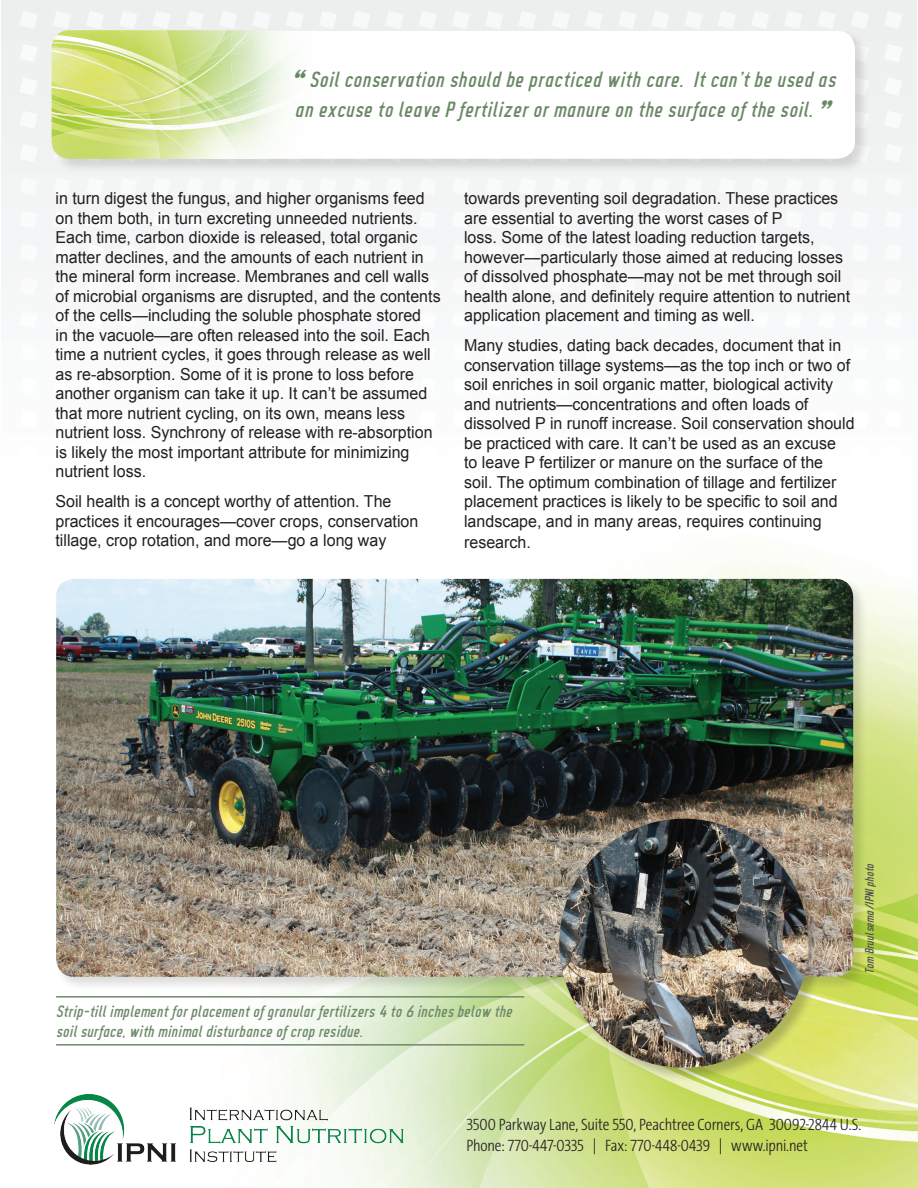
<style>
.page{position:relative;width:918px;height:1188px;background:#fff}
.page>*{position:absolute;margin:0;border:0;box-sizing:border-box;transform-origin:0 0}
.t1{font:italic 24px/30px "CA Geheimagent Normal";color:#6b8866}
.t2{font:italic 18px/19.5px "CA Geheimagent Normal";letter-spacing:-.01em;color:#6d8a69}
.t3{font:16.5px/19.5px "Arial";color:#231f20}
.t4{font:300 16.5px/21px "The Sans Cd OF3";letter-spacing:-.005em;color:#231f20}
.t5{font:italic 13.5px "CA Geheimagent Normal";letter-spacing:-.015em;color:#505052}
.s1{font-size:49.5px}
</style>
<div class="page">
<img style="left:288px;top:553px;width:630px;height:635px">
<div style="left:50px;top:29px;width:820px;height:144px;background:#231f20;opacity:.15"></div>
<svg style="left:347px;top:31px;width:508px;height:128px"></svg>
<img style="left:316px;top:72px;width:10px;height:7px">
<img style="left:268px;top:133px;width:58px;height:26px">
<img style="left:282px;top:30px;width:12px;height:28px">
<img style="left:316px;top:69px;width:10px;height:3px">
<img style="left:316px;top:79px;width:10px;height:7px">
<img style="left:282px;top:85px;width:43px;height:12px">
<img style="left:316px;top:30px;width:10px;height:39px">
<img style="left:294px;top:30px;width:30px;height:32px">
<svg style="left:326px;top:30px;width:21px;height:129px"></svg>
<img style="left:282px;top:97px;width:64px;height:36px">
<svg style="left:265px;top:155px;width:3px;height:4px"></svg>
<img style="left:52px;top:30px;width:38px;height:12px">
<img style="left:52px;top:117px;width:38px;height:42px">
<img style="left:52px;top:116px;width:19px;height:1px">
<img style="left:52px;top:92px;width:38px;height:6px">
<img style="left:76px;top:90px;width:14px;height:7px">
<img style="left:52px;top:72px;width:38px;height:18px">
<img style="left:78px;top:118px;width:12px;height:9px">
<img style="left:71px;top:116px;width:19px;height:2px">
<img style="left:52px;top:100px;width:38px;height:16px">
<svg style="left:52px;top:94px;width:16px;height:12px"></svg>
<img style="left:52px;top:42px;width:2px;height:8px">
<img style="left:52px;top:50px;width:38px;height:22px">
<img style="left:52px;top:88px;width:19px;height:3px">
<img style="left:65px;top:89px;width:19px;height:4px">
<svg style="left:52px;top:86px;width:12px;height:2px"></svg>
<img style="left:79px;top:93px;width:11px;height:4px">
<img style="left:52px;top:77px;width:38px;height:9px">
<img style="left:52px;top:122px;width:27px;height:11px">
<img style="left:66px;top:130px;width:24px;height:14px">
<img style="left:54px;top:35px;width:36px;height:20px">
<img style="left:254px;top:30px;width:28px;height:23px">
<img style="left:254px;top:53px;width:28px;height:8px">
<img style="left:254px;top:61px;width:7px;height:2px">
<img style="left:265px;top:97px;width:17px;height:36px">
<img style="left:265px;top:138px;width:9px;height:17px">
<img style="left:261px;top:59px;width:8px;height:4px">
<img style="left:254px;top:63px;width:15px;height:8px">
<img style="left:254px;top:30px;width:7px;height:22px">
<img style="left:257px;top:91px;width:25px;height:6px">
<img style="left:254px;top:102px;width:27px;height:18px">
<img style="left:254px;top:93px;width:21px;height:17px">
<svg style="left:269px;top:58px;width:47px;height:36px"></svg>
<img style="left:254px;top:71px;width:28px;height:20px">
<img style="left:254px;top:90px;width:3px;height:8px">
<img style="left:265px;top:126px;width:11px;height:12px">
<img style="left:254px;top:114px;width:11px;height:45px">
<svg style="left:90px;top:30px;width:164px;height:129px;background:#d6e499"></svg>
<div style="left:56px;top:578px;width:812px;height:413px;background:#231f20;opacity:.15"></div>
<img style="left:56px;top:579px;width:797px;height:398px">
<hr style="left:56px;top:996px;width:468px;height:2px;background:#6d8a69">
<hr style="left:56px;top:1044px;width:468px;height:2px;background:#6d8a69">
<div style="left:558px;top:818px;width:265px;height:264px;background:#231f20;opacity:.25"></div>
<img style="left:559px;top:819px;width:249px;height:249px;border-radius:125px">
<img style="left:54px;top:1095px;width:350px;height:70px">
<h1 class="t1" style="left:288px;top:65px;width:549px"><span class="s1">“</span> Soil conservation should be practiced with care. It can’t be used as an excuse to leave P fertilizer or manure on the surface of the soil.<span class="s1">”</span></h1>
<p class="t3" style="left:56px;top:189px;width:387px">in turn digest the fungus, and higher organisms feed on them both, in turn excreting unneeded nutrients.<br>Each time, carbon dioxide is released, total organic matter declines, and the amounts of each nutrient in the mineral form increase. Membranes and cell walls of microbial organisms are disrupted, and the contents of the cells—including the soluble phosphate stored<br>in the vacuole—are often released into the soil. Each time a nutrient cycles, it goes through release as well as re-absorption. Some of it is prone to loss before another organism can take it up. It can’t be assumed that more nutrient cycling, on its own, means less nutrient loss. Synchrony of release with re-absorption is likely the most important attribute for minimizing nutrient loss.</p>
<p class="t3" style="left:56px;top:492px;width:364px">Soil health is a concept worthy of attention. The practices it encourages—cover crops, conservation tillage, crop rotation, and more—go a long way</p>
<p class="t3" style="left:464px;top:189px;width:388px">towards preventing soil degradation. These practices are essential to averting the worst cases of P<br>loss. Some of the latest loading reduction targets, however—particularly those aimed at reducing losses of dissolved phosphate—may not be met through soil health alone, and definitely require attention to nutrient application placement and timing as well.</p>
<p class="t3" style="left:464px;top:336px;width:392px">Many studies, dating back decades, document that in conservation tillage systems—as the top inch or two of soil enriches in soil organic matter, biological activity and nutrients—concentrations and often loads of dissolved P in runoff increase. Soil conservation should be practiced with care. It can’t be used as an excuse<br>to leave P fertilizer or manure on the surface of the soil. The optimum combination of tillage and fertilizer placement practices is likely to be specific to soil and landscape, and in many areas, requires continuing</p>
<p class="t3" style="left:464px;top:532px;width:68px">research.</p>
<p class="t2" style="left:56px;top:1002px;width:458px">Strip-till implement for placement of granular fertilizers 4 to 6 inches below the soil surface, with minimal disturbance of crop residue.</p>
<p class="t5" style="left:863px;top:974px;width:112px;rotate:-90deg">Tom Bruulsema/IPNI photo</p>
<p class="t4" style="left:466px;top:1115px;width:396px">3500 Parkway Lane, Suite 550, Peachtree Corners, GA 30092-2844 U.S.<br>Phone: 770-447-0335 | Fax: 770-448-0439 | www.ipni.net</p>
</div>
